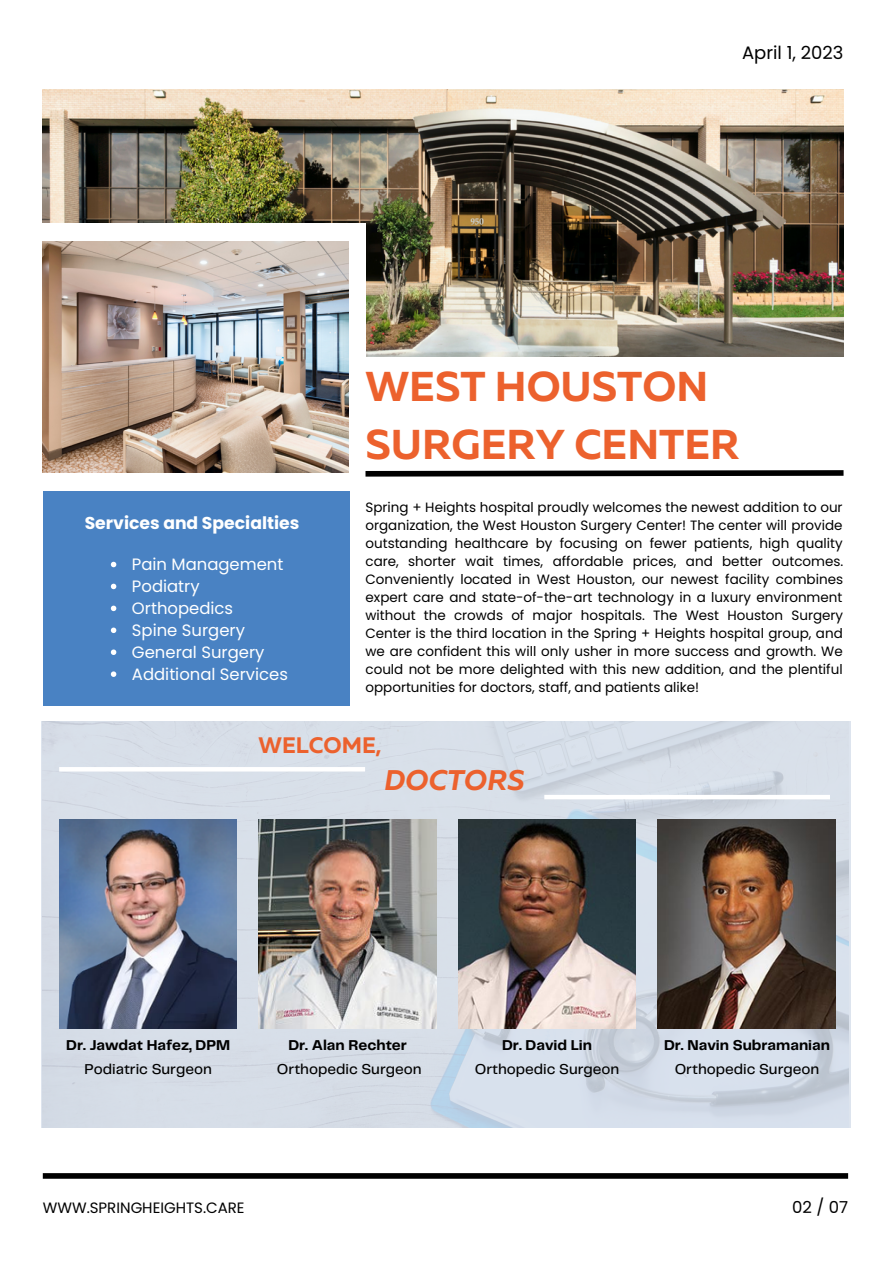
<style>
.page{position:relative;width:893px;height:1264px;background:#fff}
.page>*{position:absolute;margin:0;border:0;box-sizing:border-box;transform-origin:0 0}
.t1{font:700 41.7px/57.9px "Muller";color:#ec612d}
.t2{font:italic 700 28.35px "Muller";color:#ec612d}
.t3{font:700 22.35px "Muller";color:#ec612d}
.t4{font:18px "Poppins";color:#000}
.t5{font:700 17.25px "Poppins";color:#fff}
.t6{font:16.5px "Poppins";color:#fff}
.t7{font:16.5px "Poppins";color:#000}
.t8{font:15px "Poppins";color:#000}
.t9{font:500 14.85px "Telegraf";color:#000}
.t10{font:700 14.85px "Telegraf";color:#000}
.t11{font:13.5px/18px "Poppins";color:#000;text-align:justify}
</style>
<div class="page">
<img style="left:43px;top:89px;width:800px;height:268px">
<div style="left:43px;top:1173px;width:805px;height:5px;background:#000"></div>
<div style="left:0;top:223px;width:365px;height:268px;background:#fff"></div>
<img style="left:43px;top:241px;width:306px;height:232px">
<svg style="left:365px;top:470px;width:479px;height:7px;background:#323232"></svg>
<div style="left:41px;top:721px;width:810px;height:406px;background:#d7e0eb"></div>
<img style="left:458px;top:819px;width:177px;height:209px">
<img style="left:258px;top:819px;width:178px;height:209px">
<img style="left:59px;top:819px;width:178px;height:209px">
<img style="left:658px;top:819px;width:177px;height:209px">
<hr style="left:59px;top:767px;width:306px;height:4px;background:#fff">
<div style="left:544px;top:794px;width:286px;height:5px;background:#fff"></div>
<div style="left:43px;top:491px;width:306px;height:214px;background:#4982c3"></div>
<svg style="left:111px;top:561px;width:5px;height:6px"></svg>
<svg style="left:111px;top:583px;width:5px;height:6px"></svg>
<svg style="left:111px;top:605px;width:5px;height:6px"></svg>
<svg style="left:111px;top:627px;width:5px;height:6px"></svg>
<svg style="left:111px;top:649px;width:5px;height:6px"></svg>
<svg style="left:111px;top:671px;width:5px;height:6px"></svg>
<p class="t4" style="left:742px;top:40px;width:103px">April 1, 2023</p>
<p class="t5" style="left:85px;top:511px;width:216px">Services and Specialties</p>
<p class="t6" style="left:132px;top:552px;width:153px">Pain Management</p>
<p class="t6" style="left:132px;top:574px;width:69px">Podiatry</p>
<p class="t6" style="left:132px;top:596px;width:103px">Orthopedics</p>
<p class="t6" style="left:132px;top:618px;width:114px">Spine Surgery</p>
<p class="t6" style="left:132px;top:640px;width:134px">General Surgery</p>
<p class="t6" style="left:132px;top:662px;width:157px">Additional Services</p>
<p class="t1" style="left:365px;top:361px;width:375px">WEST HOUSTON<br>SURGERY CENTER</p>
<p class="t11" style="left:365px;top:498px;width:479px">Spring + Heights hospital proudly welcomes the newest addition to our organization, the West Houston Surgery Center! The center will provide outstanding healthcare by focusing on fewer patients, high quality care, shorter wait times, affordable prices, and better outcomes.<br>Conveniently located in West Houston, our newest facility combines expert care and state-of-the-art technology in a luxury environment without the crowds of major hospitals. The West Houston Surgery Center is the third location in the Spring + Heights hospital group, and we are confident this will only usher in more success and growth. We could not be more delighted with this new addition, and the plentiful opportunities for doctors, staff, and patients alike!</p>
<p class="t3" style="left:258px;top:735px;width:125px">WELCOME,</p>
<p class="t2" style="left:384px;top:768px;width:141px">DOCTORS</p>
<p class="t10" style="left:66px;top:1038px;width:165px">Dr. Jawdat Hafez, DPM</p>
<p class="t10" style="left:288px;top:1038px;width:120px">Dr. Alan Rechter</p>
<p class="t10" style="left:502px;top:1038px;width:91px">Dr. David Lin</p>
<p class="t10" style="left:664px;top:1038px;width:167px">Dr. Navin Subramanian</p>
<p class="t9" style="left:84px;top:1062px;width:129px">Podiatric Surgeon</p>
<p class="t9" style="left:277px;top:1062px;width:146px">Orthopedic Surgeon</p>
<p class="t9" style="left:474px;top:1062px;width:146px">Orthopedic Surgeon</p>
<p class="t9" style="left:674px;top:1062px;width:146px">Orthopedic Surgeon</p>
<p class="t8" style="left:43px;top:1196px;width:203px">WWW.SPRINGHEIGHTS.CARE</p>
<p class="t7" style="left:792px;top:1195px;width:57px">02 / 07</p>
</div>
